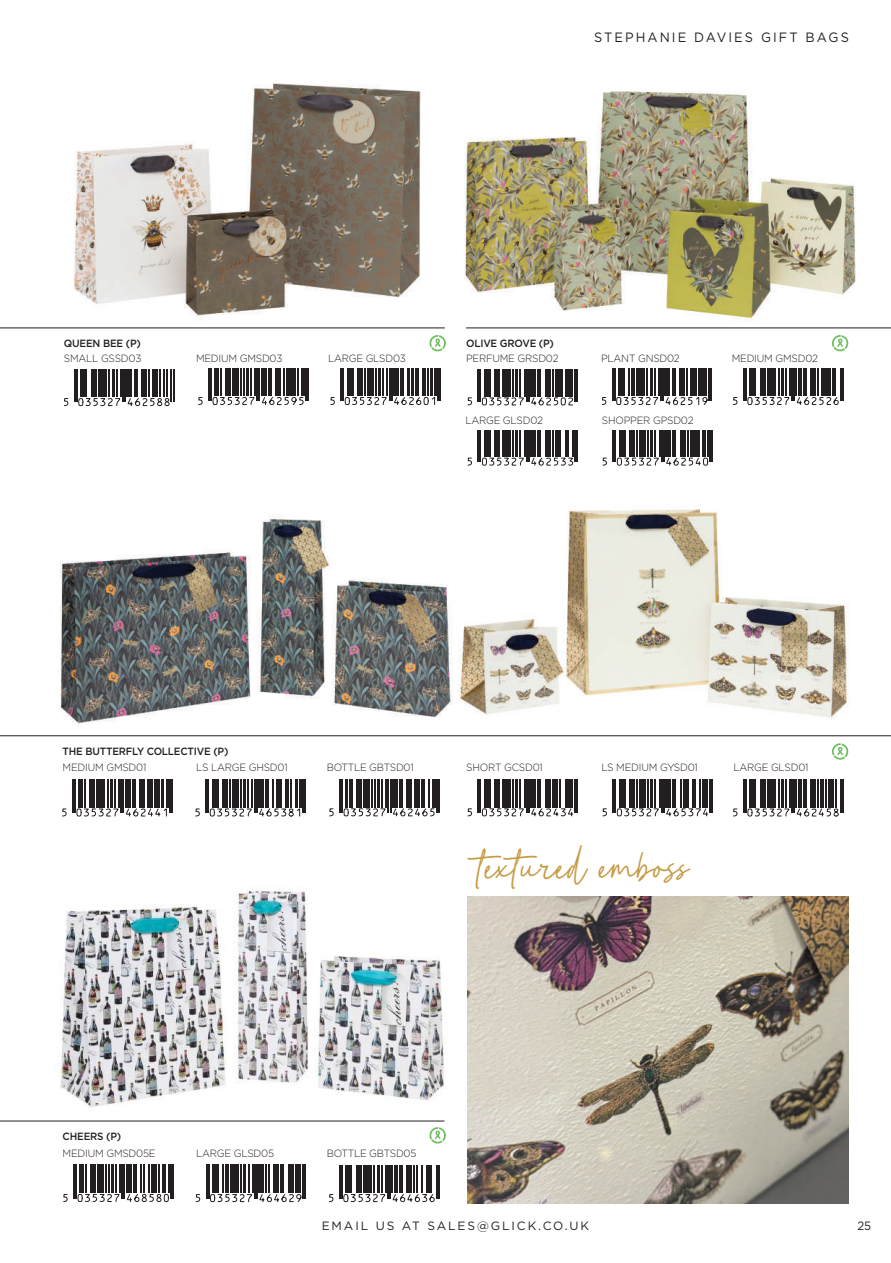
<style>
.page{position:relative;width:891px;height:1263px;background:#fff}
.page>*{position:absolute;margin:0;border:0;box-sizing:border-box;transform-origin:0 0}
.t1{font:36px "Hattinand";color:#c69b45}
.t2{font:13.5px "Gotham";letter-spacing:.16em;color:#231f20;scale:.95 1}
.t3{font:12px "Gotham";letter-spacing:.16em;color:#231f20}
.t4{font:12px "Gotham";letter-spacing:.16em;color:#231f20;scale:.95 1}
.t5{font:300 10.5px "Gotham";letter-spacing:-.02em;color:#231f20;scale:.95 1}
.t6{font:500 10.5px "Gotham";letter-spacing:-.02em;color:#231f20;scale:.95 1}
</style>
<div class="page">
<img style="left:459px;top:509px;width:390px;height:210px">
<div style="left:466px;top:430px;width:119px;height:36px;background:linear-gradient(to bottom,#fff,#fff)"></div>
<hr style="left:574px;top:430px;width:1px;height:32px;background:#231f20">
<hr style="left:576px;top:430px;width:1px;height:32px;background:#231f20">
<svg style="left:467px;top:430px;width:106px;height:36px"></svg>
<img style="left:464px;top:91px;width:392px;height:229px">
<img style="left:467px;top:896px;width:381px;height:307px">
<hr style="left:0;top:327px;width:445px;height:1px;background:#231f20">
<hr style="left:466px;top:327px;width:425px;height:1px;background:#231f20">
<svg style="left:429px;top:335px;width:17px;height:16px"></svg>
<svg style="left:429px;top:1127px;width:17px;height:16px"></svg>
<svg style="left:832px;top:335px;width:16px;height:16px"></svg>
<svg style="left:832px;top:743px;width:16px;height:16px"></svg>
<hr style="left:0;top:735px;width:891px;height:1px;background:#231f20">
<hr style="left:0;top:1120px;width:444px;height:1px;background:#231f20">
<img style="left:60px;top:517px;width:393px;height:207px">
<img style="left:74px;top:83px;width:347px;height:233px">
<div style="left:466px;top:779px;width:119px;height:38px;background:linear-gradient(to bottom,#fff,#fff)"></div>
<hr style="left:574px;top:779px;width:1px;height:33px;background:#231f20">
<hr style="left:576px;top:779px;width:1px;height:33px;background:#231f20">
<svg style="left:467px;top:779px;width:106px;height:38px"></svg>
<div style="left:61px;top:779px;width:119px;height:38px;background:linear-gradient(to bottom,#fff,#f8f7f8)"></div>
<hr style="left:166px;top:779px;width:2px;height:28px;background:#231f20">
<hr style="left:169px;top:779px;width:1px;height:33px;background:#231f20">
<hr style="left:171px;top:779px;width:1px;height:33px;background:#231f20">
<svg style="left:62px;top:779px;width:105px;height:38px"></svg>
<svg style="left:302px;top:1164px;width:4px;height:35px"></svg>
<hr style="left:303px;top:1164px;width:1px;height:34px;background:#231f20">
<hr style="left:305px;top:1164px;width:1px;height:34px;background:#231f20">
<svg style="left:195px;top:1164px;width:107px;height:38px"></svg>
<svg style="left:840px;top:779px;width:4px;height:34px"></svg>
<hr style="left:840px;top:779px;width:1px;height:33px;background:#231f20">
<hr style="left:842px;top:779px;width:1px;height:33px;background:#231f20">
<svg style="left:733px;top:779px;width:106px;height:38px"></svg>
<div style="left:328px;top:779px;width:118px;height:38px;background:linear-gradient(to bottom,#fff,#fff)"></div>
<hr style="left:436px;top:779px;width:1px;height:33px;background:#231f20">
<hr style="left:438px;top:779px;width:1px;height:33px;background:#231f20">
<svg style="left:329px;top:779px;width:106px;height:38px"></svg>
<svg style="left:170px;top:1164px;width:4px;height:35px"></svg>
<hr style="left:170px;top:1164px;width:1px;height:34px;background:#231f20">
<hr style="left:172px;top:1164px;width:1px;height:34px;background:#231f20">
<svg style="left:63px;top:1164px;width:107px;height:38px"></svg>
<svg style="left:574px;top:369px;width:4px;height:33px"></svg>
<hr style="left:574px;top:369px;width:1px;height:32px;background:#231f20">
<hr style="left:576px;top:369px;width:1px;height:32px;background:#231f20">
<svg style="left:467px;top:369px;width:106px;height:37px"></svg>
<hr style="left:708px;top:368px;width:2px;height:33px;background:#231f20">
<hr style="left:711px;top:368px;width:1px;height:33px;background:#231f20">
<svg style="left:601px;top:368px;width:107px;height:37px"></svg>
<svg style="left:841px;top:368px;width:3px;height:33px"></svg>
<hr style="left:840px;top:368px;width:1px;height:33px;background:#231f20">
<hr style="left:842px;top:368px;width:1px;height:33px;background:#231f20">
<svg style="left:733px;top:368px;width:106px;height:37px"></svg>
<div style="left:601px;top:430px;width:119px;height:36px;background:linear-gradient(to bottom,#fff,#fff)"></div>
<hr style="left:709px;top:430px;width:1px;height:32px;background:#231f20">
<hr style="left:711px;top:430px;width:1px;height:32px;background:#231f20">
<svg style="left:602px;top:430px;width:107px;height:36px"></svg>
<div style="left:63px;top:369px;width:118px;height:38px;background:linear-gradient(to bottom,#fff,#fff)"></div>
<hr style="left:171px;top:369px;width:1px;height:33px;background:#231f20">
<hr style="left:173px;top:369px;width:1px;height:33px;background:#231f20">
<svg style="left:63px;top:369px;width:107px;height:38px"></svg>
<div style="left:197px;top:368px;width:119px;height:38px;background:linear-gradient(to bottom,#fff,#fff)"></div>
<hr style="left:305px;top:368px;width:1px;height:33px;background:#231f20">
<hr style="left:307px;top:368px;width:1px;height:33px;background:#231f20">
<svg style="left:198px;top:368px;width:106px;height:38px"></svg>
<svg style="left:435px;top:368px;width:6px;height:37px"></svg>
<hr style="left:434px;top:368px;width:2px;height:28px;background:#231f20">
<hr style="left:437px;top:368px;width:1px;height:33px;background:#231f20">
<hr style="left:439px;top:368px;width:1px;height:33px;background:#231f20">
<svg style="left:330px;top:368px;width:105px;height:37px"></svg>
<div style="left:601px;top:779px;width:119px;height:38px;background:linear-gradient(to bottom,#fff,#fff)"></div>
<hr style="left:709px;top:779px;width:1px;height:33px;background:#231f20">
<hr style="left:711px;top:779px;width:1px;height:33px;background:#231f20">
<svg style="left:602px;top:779px;width:106px;height:38px"></svg>
<svg style="left:300px;top:779px;width:6px;height:37px"></svg>
<hr style="left:299px;top:779px;width:2px;height:28px;background:#231f20">
<hr style="left:302px;top:779px;width:1px;height:33px;background:#231f20">
<hr style="left:304px;top:779px;width:1px;height:33px;background:#231f20">
<svg style="left:195px;top:779px;width:105px;height:38px"></svg>
<svg style="left:436px;top:1165px;width:4px;height:34px"></svg>
<hr style="left:436px;top:1165px;width:1px;height:33px;background:#231f20">
<hr style="left:438px;top:1165px;width:1px;height:33px;background:#231f20">
<svg style="left:329px;top:1165px;width:106px;height:38px"></svg>
<img style="left:54px;top:890px;width:391px;height:218px">
<p class="t2" style="left:594px;top:30px;width:270px">STEPHANIE DAVIES GIFT BAGS</p>
<p class="t6" style="left:64px;top:337px;width:82px">QUEEN BEE (P)</p>
<p class="t5" style="left:64px;top:352px;width:83px">SMALL GSSD03</p>
<p class="t5" style="left:196px;top:352px;width:92px">MEDIUM GMSD03</p>
<p class="t5" style="left:328px;top:352px;width:83px">LARGE GLSD03</p>
<p class="t6" style="left:466px;top:337px;width:94px">OLIVE GROVE (P)</p>
<p class="t5" style="left:466px;top:352px;width:99px">PERFUME GRSD02</p>
<p class="t5" style="left:601px;top:352px;width:84px">PLANT GNSD02</p>
<p class="t5" style="left:731px;top:352px;width:92px">MEDIUM GMSD02</p>
<p class="t5" style="left:465px;top:414px;width:83px">LARGE GLSD02</p>
<p class="t5" style="left:602px;top:414px;width:98px">SHOPPER GPSD02</p>
<p class="t6" style="left:63px;top:745px;width:176px">THE BUTTERFLY COLLECTIVE (P)</p>
<p class="t5" style="left:63px;top:762px;width:90px">MEDIUM GMSD01</p>
<p class="t5" style="left:196px;top:762px;width:98px">LS LARGE GHSD01</p>
<p class="t5" style="left:327px;top:762px;width:93px">BOTTLE GBTSD01</p>
<p class="t5" style="left:466px;top:762px;width:82px">SHORT GCSD01</p>
<p class="t5" style="left:601px;top:762px;width:103px">LS MEDIUM GYSD01</p>
<p class="t5" style="left:733px;top:762px;width:81px">LARGE GLSD01</p>
<h1 class="t1" style="left:477px;top:850px;width:218px">textured emboss</h1>
<p class="t6" style="left:63px;top:1130px;width:63px">CHEERS (P)</p>
<p class="t5" style="left:63px;top:1147px;width:99px">MEDIUM GMSD05E</p>
<p class="t5" style="left:196px;top:1147px;width:83px">LARGE GLSD05</p>
<p class="t5" style="left:327px;top:1147px;width:96px">BOTTLE GBTSD05</p>
<p class="t3" style="left:322px;top:1218px;width:269px">EMAIL US AT SALES@GLICK.CO.UK</p>
<p class="t4" style="left:857px;top:1218px;width:16px">25</p>
</div>
